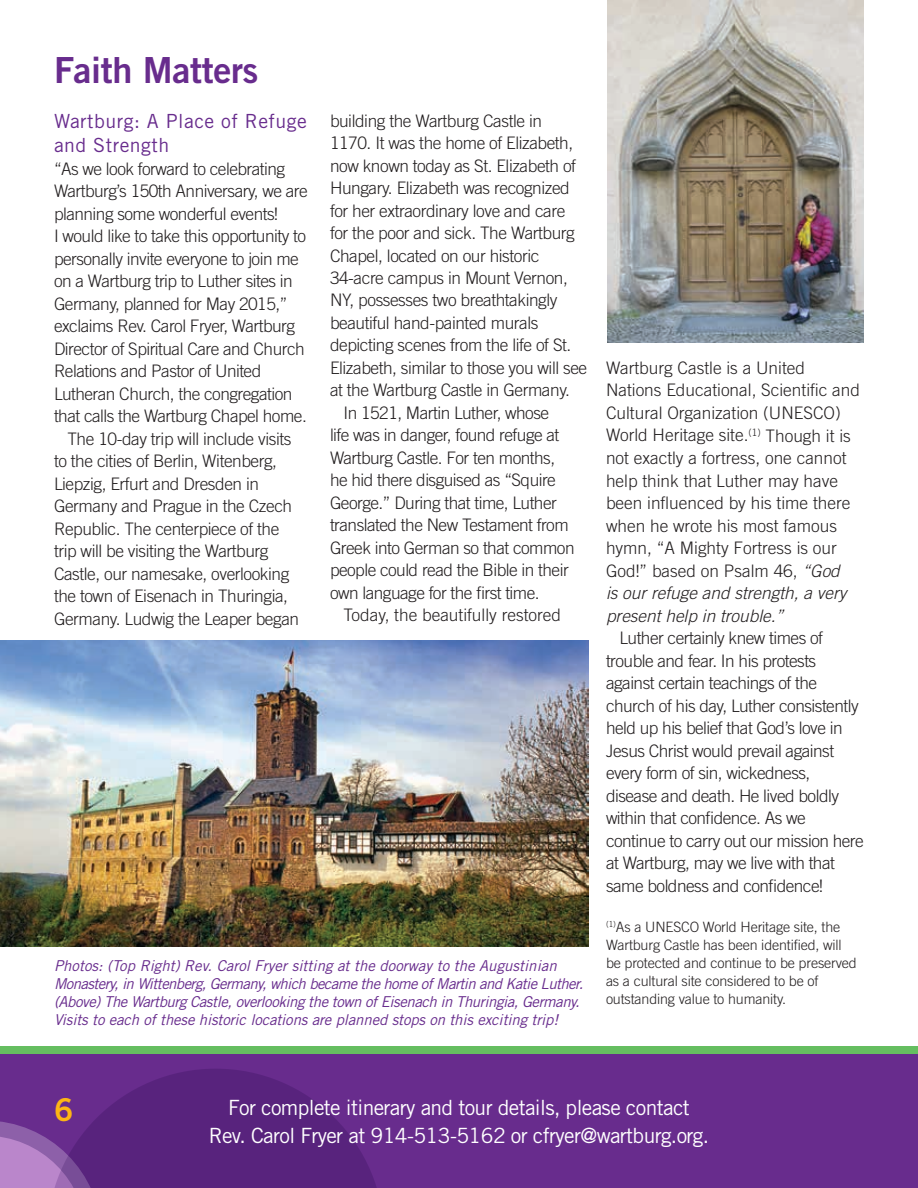
<style>
.page{position:relative;width:918px;height:1188px;background:#fff}
.page>*{position:absolute;margin:0;border:0;box-sizing:border-box;transform-origin:0 0}
.t1{font:36px "Trade Gothic Bold Two";letter-spacing:-.01em;color:#682c8d}
.t2{font:31.5px "Trade Gothic Bold Two";color:#fdb514}
.t3{font:21px/28.5px "Trade Gothic";letter-spacing:-.03em;color:#fff;text-align:center}
.t4{font:19.5px/24px "Trade Gothic";letter-spacing:.025em;color:#682c8d}
.t5{font:300 17.25px/22.5px "Trade Gothic";letter-spacing:-.03em;color:#231f20}
.t6{font:300 17.25px/22.5px "Trade Gothic";color:#231f20}
.t7{font:italic 15px/18px "Trade Gothic";letter-spacing:-.03em;color:#682c8d}
.t8{font:300 14.25px/18px "Trade Gothic";letter-spacing:-.01em;color:#231f20}
.s1{font-style:italic}
</style>
<div class="page">
<div style="left:0;top:1051px;width:918px;height:137px;background:#682c8d"></div>
<svg style="left:0;top:1069px;width:377px;height:119px"></svg>
<img style="left:608px;top:0;width:256px;height:343px">
<img style="left:0;top:640px;width:589px;height:307px">
<div style="left:0;top:1047px;width:918px;height:7px;background:#65be60"></div>
<h1 class="t1" style="left:54px;top:48px;width:206px">Faith Matters</h1>
<p class="t4" style="left:54px;top:109px;width:254px">Wartburg: A Place of Refuge and Strength</p>
<p class="t5" style="left:54px;top:157px;width:233px">“As we look forward to celebrating</p>
<p class="t5" style="left:54px;top:180px;width:255px">Wartburg’s 150th Anniversary, we are</p>
<p class="t5" style="left:54px;top:202px;width:226px">planning some wonderful events!</p>
<p class="t5" style="left:54px;top:225px;width:254px">I would like to take this opportunity to</p>
<p class="t5" style="left:54px;top:247px;width:246px">personally invite everyone to join me</p>
<p class="t5" style="left:54px;top:270px;width:240px">on a Wartburg trip to Luther sites in</p>
<p class="t5" style="left:54px;top:292px;width:235px">Germany, planned for May 2015,”</p>
<p class="t5" style="left:54px;top:315px;width:243px">exclaims Rev. Carol Fryer, Wartburg</p>
<p class="t5" style="left:54px;top:337px;width:252px">Director of Spiritual Care and Church</p>
<p class="t5" style="left:54px;top:360px;width:209px">Relations and Pastor of United</p>
<p class="t5" style="left:54px;top:382px;width:240px">Lutheran Church, the congregation</p>
<p class="t5" style="left:54px;top:404px;width:254px">that calls the Wartburg Chapel home.</p>
<p class="t5" style="left:68px;top:427px;width:225px">The 10-day trip will include visits</p>
<p class="t5" style="left:54px;top:449px;width:225px">to the cities of Berlin, Witenberg,</p>
<p class="t5" style="left:54px;top:472px;width:207px">Liepzig, Erfurt and Dresden in</p>
<p class="t5" style="left:54px;top:494px;width:240px">Germany and Prague in the Czech</p>
<p class="t5" style="left:54px;top:517px;width:227px">Republic. The centerpiece of the</p>
<p class="t5" style="left:54px;top:539px;width:216px">trip will be visiting the Wartburg</p>
<p class="t5" style="left:54px;top:562px;width:237px">Castle, our namesake, overlooking</p>
<p class="t5" style="left:54px;top:584px;width:236px">the town of Eisenach in Thuringia,</p>
<p class="t5" style="left:54px;top:607px;width:247px">Germany. Ludwig the Leaper began</p>
<p class="t5" style="left:330px;top:109px;width:214px">building the Wartburg Castle in</p>
<p class="t5" style="left:330px;top:131px;width:245px">1170. It was the home of Elizabeth,</p>
<p class="t5" style="left:330px;top:154px;width:248px">now known today as St. Elizabeth of</p>
<p class="t5" style="left:330px;top:176px;width:241px">Hungary. Elizabeth was recognized</p>
<p class="t5" style="left:330px;top:199px;width:237px">for her extraordinary love and care</p>
<p class="t5" style="left:330px;top:221px;width:246px">for the poor and sick. The Wartburg</p>
<p class="t5" style="left:330px;top:244px;width:211px">Chapel, located on our historic</p>
<p class="t5" style="left:330px;top:266px;width:239px">34-acre campus in Mount Vernon,</p>
<p class="t5" style="left:330px;top:289px;width:229px">NY, possesses two breathtakingly</p>
<p class="t5" style="left:330px;top:311px;width:210px">beautiful hand-painted murals</p>
<p class="t5" style="left:330px;top:334px;width:243px">depicting scenes from the life of St.</p>
<p class="t5" style="left:330px;top:356px;width:259px">Elizabeth, similar to those you will see</p>
<p class="t5" style="left:330px;top:379px;width:242px">at the Wartburg Castle in Germany.</p>
<p class="t5" style="left:344px;top:401px;width:207px">In 1521, Martin Luther, whose</p>
<p class="t5" style="left:330px;top:424px;width:231px">life was in danger, found refuge at</p>
<p class="t5" style="left:330px;top:446px;width:227px">Wartburg Castle. For ten months,</p>
<p class="t5" style="left:330px;top:469px;width:227px">he hid there disguised as “Squire</p>
<p class="t5" style="left:330px;top:491px;width:228px">George.” During that time, Luther</p>
<p class="t5" style="left:330px;top:514px;width:240px">translated the New Testament from</p>
<p class="t5" style="left:330px;top:536px;width:246px">Greek into German so that common</p>
<p class="t5" style="left:330px;top:559px;width:240px">people could read the Bible in their</p>
<p class="t5" style="left:330px;top:581px;width:211px">own language for the first time.</p>
<p class="t6" style="left:344px;top:604px;width:219px">Today, the beautifully restored</p>
<p class="t7" style="left:54px;top:957px;width:531px">Photos: (Top Right) Rev. Carol Fryer sitting at the doorway to the Augustinian Monastery, in Wittenberg, Germany, which became the home of Martin and Katie Luther. (Above) The Wartburg Castle, overlooking the town of Eisenach in Thuringia, Germany.<br>Visits to each of these historic locations are planned stops on this exciting trip!</p>
<p class="t6" style="left:606px;top:356px;width:256px">Wartburg Castle is a United<br>Nations Educational, Scientific and<br>Cultural Organization (UNESCO)<br>World Heritage site.<sup>(1)</sup> Though it is not exactly a fortress, one cannot help think that Luther may have been influenced by his time there when he wrote his most famous hymn, “A Mighty Fortress is our<br>God!” based on Psalm 46, <span class="s1">“God<br>is our refuge and strength, a very present help in trouble.”</span></p>
<p class="t5" style="left:606px;top:627px;width:259px;text-indent:14px">Luther certainly knew times of trouble and fear. In his protests against certain teachings of the church of his day, Luther consistently held up his belief that God’s love in Jesus Christ would prevail against every form of sin, wickedness, disease and death. He lived boldly within that confidence. As we continue to carry out our mission here at Wartburg, may we live with that same boldness and confidence!</p>
<p class="t8" style="left:606px;top:918px;width:252px"><sup>(1)</sup>As a UNESCO World Heritage site, the Wartburg Castle has been identified, will be protected and continue to be preserved as a cultural site considered to be of outstanding value to humanity.</p>
<h2 class="t2" style="left:54px;top:1090px;width:21px">6</h2>
<p class="t3" style="left:209px;top:1093px;width:502px">For complete itinerary and tour details, please contact<br>Rev. Carol Fryer at 914-513-5162 or cfryer@wartburg.org.</p>
</div>
